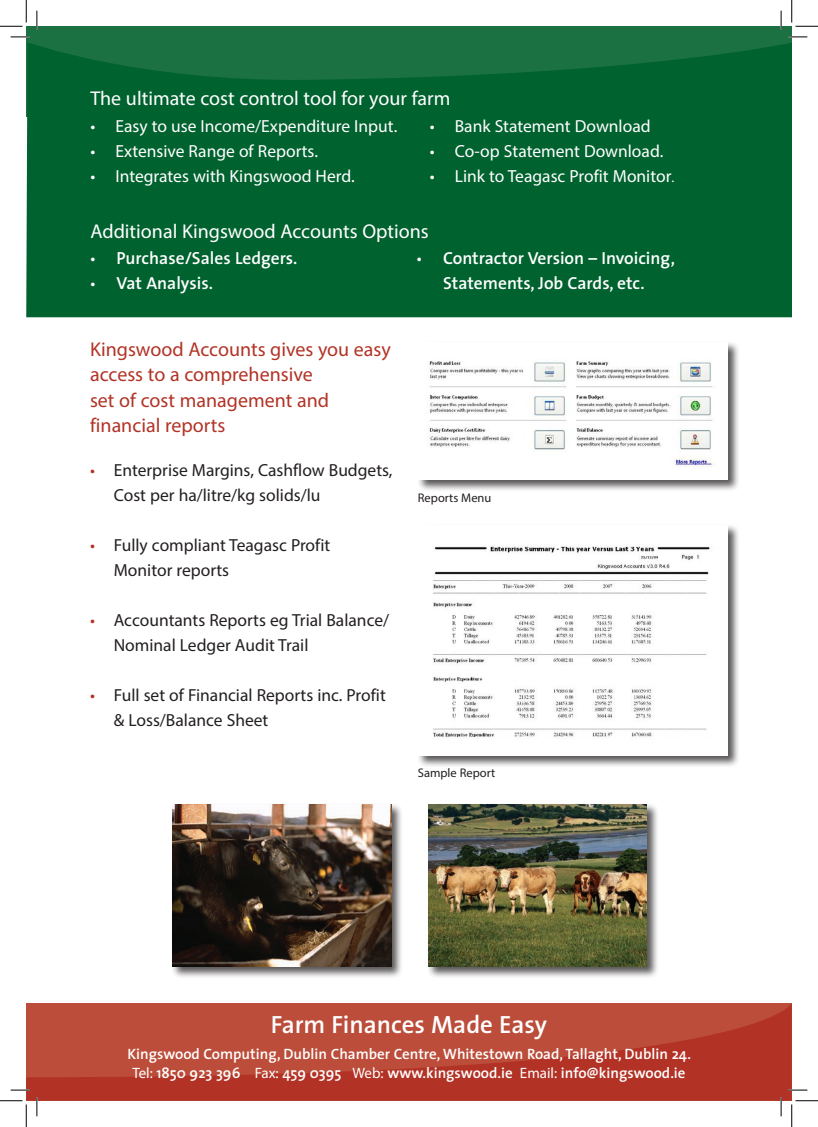
<style>
.page{position:relative;width:818px;height:1127px;background:#fff}
.page>*{position:absolute;margin:0;border:0;box-sizing:border-box;transform-origin:0 0}
.t1{font:600 25px "The Sans";color:#fff}
.t2{font:20px/25px "Myriad Pro";color:#b23326}
.t3{font:20px "Myriad Pro";color:#fff}
.t4{font:17.5px/25px "Myriad Pro";color:#231f20}
.t5{font:17.5px "Myriad Pro";color:#fff}
.t6{font:600 17.5px/25px "The Sans";color:#fff;text-align:center}
.t7{font:600 15px "The Sans";color:#fff}
.t8{font:12.5px "Myriad Pro";color:#231f20}
.s1{font-size:13.75px}
.s2{font-family:"Myriad Pro";font-weight:400}
.s3{color:#b23326}
</style>
<div class="page">
<div style="left:26px;top:26px;width:766px;height:91px;background:#1b7142"></div>
<svg style="left:26px;top:42px;width:766px;height:275px;background:#026331"></svg>
<svg style="left:26px;top:1003px;width:766px;height:97px;background:#b84232"></svg>
<div style="left:416px;top:341px;width:324px;height:151px;background:#231f20;opacity:.75"></div>
<img style="left:418px;top:342px;width:310px;height:138px">
<div style="left:171px;top:802px;width:232px;height:176px;background:#231f20;opacity:.75"></div>
<img style="left:173px;top:804px;width:218px;height:162px">
<div style="left:427px;top:802px;width:232px;height:176px;background:#231f20;opacity:.75"></div>
<img style="left:428px;top:804px;width:219px;height:162px">
<div style="left:416px;top:524px;width:324px;height:243px;background:#231f20;opacity:.75"></div>
<img style="left:418px;top:525px;width:310px;height:230px">
<svg style="left:11px;top:36px;width:18px;height:2px"></svg>
<svg style="left:788px;top:36px;width:19px;height:2px"></svg>
<svg style="left:11px;top:1088px;width:18px;height:2px"></svg>
<svg style="left:788px;top:1088px;width:19px;height:2px"></svg>
<svg style="left:36px;top:11px;width:2px;height:18px"></svg>
<svg style="left:36px;top:1097px;width:2px;height:18px"></svg>
<svg style="left:780px;top:11px;width:2px;height:18px"></svg>
<svg style="left:780px;top:1097px;width:2px;height:18px"></svg>
<svg style="left:0;top:0;width:27px;height:27px"></svg>
<svg style="left:0;top:1100px;width:27px;height:26px"></svg>
<svg style="left:791px;top:0;width:27px;height:27px"></svg>
<svg style="left:791px;top:1100px;width:27px;height:26px"></svg>
<p class="t3" style="left:90px;top:86px;width:362px">The ultimate cost control tool for your farm</p>
<p class="t5" style="left:90px;top:115px;width:308px">• Easy to use Income/Expenditure Input.</p>
<p class="t5" style="left:90px;top:140px;width:229px">• Extensive Range of Reports.</p>
<p class="t5" style="left:90px;top:165px;width:266px">• Integrates with Kingswood Herd.</p>
<p class="t5" style="left:430px;top:115px;width:222px">• Bank Statement Download</p>
<p class="t5" style="left:430px;top:140px;width:235px">• Co-op Statement Download.</p>
<p class="t5" style="left:430px;top:165px;width:246px">• Link to Teagasc Profit Monitor<span class="s1">.</span></p>
<p class="t3" style="left:90px;top:219px;width:340px">Additional Kingswood Accounts Options</p>
<p class="t6" style="left:90px;top:245px;width:209px"><span class="s2">•</span> Purchase/Sales Ledgers.</p>
<p class="t6" style="left:90px;top:270px;width:124px"><span class="s2">•</span> Vat Analysis.</p>
<p class="t2" style="left:90px;top:337px;width:302px">Kingswood Accounts gives you easy access to a comprehensive</p>
<p class="t2" style="left:90px;top:387px;width:240px">set of cost management and financial reports</p>
<p class="t4" style="left:114px;top:457px;width:280px;text-indent:-24px"><span class="s3">•</span> Enterprise Margins, Cashflow Budgets,<br>Cost per ha/litre/kg solids/lu</p>
<p class="t4" style="left:114px;top:532px;width:218px;text-indent:-24px"><span class="s3">•</span> Fully compliant Teagasc Profit<br>Monitor reports</p>
<p class="t4" style="left:114px;top:607px;width:277px;text-indent:-24px"><span class="s3">•</span> Accountants Reports eg Trial Balance/<br>Nominal Ledger Audit Trail</p>
<p class="t4" style="left:114px;top:682px;width:273px;text-indent:-24px"><span class="s3">•</span> Full set of Financial Reports inc. Profit &amp; Loss/Balance Sheet</p>
<p class="t6" style="left:417px;top:245px;width:260px"><span class="s2">•</span> Contractor Version – Invoicing,<br>Statements, Job Cards, etc.</p>
<p class="t8" style="left:418px;top:489px;width:75px">Reports Menu</p>
<p class="t8" style="left:418px;top:765px;width:79px">Sample Report</p>
<p class="t1" style="left:271px;top:1002px;width:278px">Farm Finances Made Easy</p>
<p class="t7" style="left:127px;top:1041px;width:565px">Kingswood Computing, Dublin Chamber Centre, Whitestown Road, Tallaght, Dublin 24.</p>
<p class="t7" style="left:132px;top:1060px;width:555px"><span class="s2">Tel:</span> 1850 923 396 <span class="s2">Fax:</span> 459 0395 <span class="s2">Web:</span> www.kingswood.ie <span class="s2">Email:</span> info@kingswood.ie</p>
</div>
